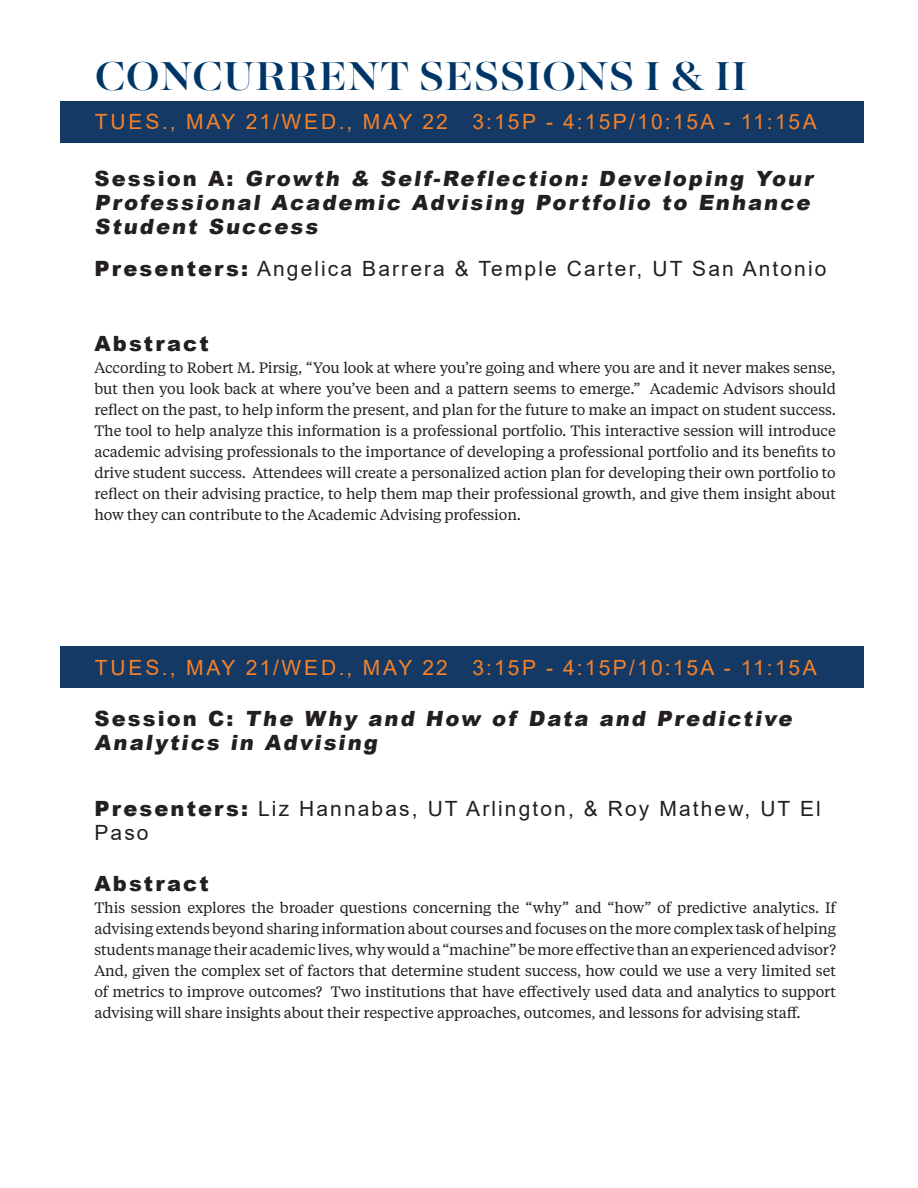
<style>
.page{position:relative;width:918px;height:1188px;background:#fff}
.page>*{position:absolute;margin:0;border:0;box-sizing:border-box;transform-origin:0 0}
.t1{font:500 45px "Majesti Banner";letter-spacing:.01em;color:#003667}
.t2{font:900 21px/24px "Arial";letter-spacing:.1em;color:#231f20}
.t3{font:21px/24px "Arial";letter-spacing:.1em;color:#231f20}
.t4{font:21px "Arial";letter-spacing:.12em;color:#f58229}
.t5{font:15px/21px "Tiempos Text";letter-spacing:-.01em;color:#231f20;text-align:justify}
.s1{font-weight:900}
</style>
<div class="page">
<div style="left:60px;top:101px;width:804px;height:42px;background:#153965"></div>
<div style="left:60px;top:646px;width:804px;height:42px;background:#153965"></div>
<p class="t1" style="left:95px;top:47px;width:654px">CONCURRENT SESSIONS I &amp; II</p>
<p class="t4" style="left:95px;top:107px;width:723px">TUES., MAY 21/WED., MAY 22 3:15P - 4:15P/10:15A - 11:15A</p>
<p class="t2" style="left:94px;top:165px;width:724px">S e s s i o n A : Growth &amp; Self-Reflection: Developing Your<br>Professional Academic Advising Portfolio to Enhance<br>Student Success</p>
<p class="t3" style="left:94px;top:256px;width:733px"><span class="s1">Presenters:</span> Angelica Barrera &amp; Temple Carter, UT San Antonio</p>
<p class="t2" style="left:94px;top:331px;width:116px">Abstract</p>
<p class="t5" style="left:94px;top:357px;width:743px">According to Robert M. Pirsig, “You look at where you’re going and where you are and it never makes sense, but then you look back at where you’ve been and a pattern seems to emerge.” Academic Advisors should reflect on the past, to help inform the present, and plan for the future to make an impact on student success.<br>The tool to help analyze this information is a professional portfolio. This interactive session will introduce academic advising professionals to the importance of developing a professional portfolio and its benefits to drive student success. Attendees will create a personalized action plan for developing their own portfolio to reflect on their advising practice, to help them map their professional growth, and give them insight about how they can contribute to the Academic Advising profession.</p>
<p class="t4" style="left:95px;top:653px;width:723px">TUES., MAY 21/WED., MAY 22 3:15P - 4:15P/10:15A - 11:15A</p>
<p class="t2" style="left:94px;top:706px;width:703px">S e s s i o n C : The Why and How of Data and Predictive<br>Analytics in Advising</p>
<p class="t3" style="left:94px;top:797px;width:728px"><span class="s1">Presenters:</span> Liz Hannabas, UT Arlington, &amp; Roy Mathew, UT El<br>Paso</p>
<p class="t2" style="left:94px;top:871px;width:116px">Abstract</p>
<p class="t5" style="left:94px;top:897px;width:743px">This session explores the broader questions concerning the “why” and “how” of predictive analytics. If advising extends beyond sharing information about courses and focuses on the more complex task of helping students manage their academic lives, why would a “machine” be more effective than an experienced advisor?<br>And, given the complex set of factors that determine student success, how could we use a very limited set of metrics to improve outcomes? Two institutions that have effectively used data and analytics to support advising will share insights about their respective approaches, outcomes, and lessons for advising staff.</p>
</div>
